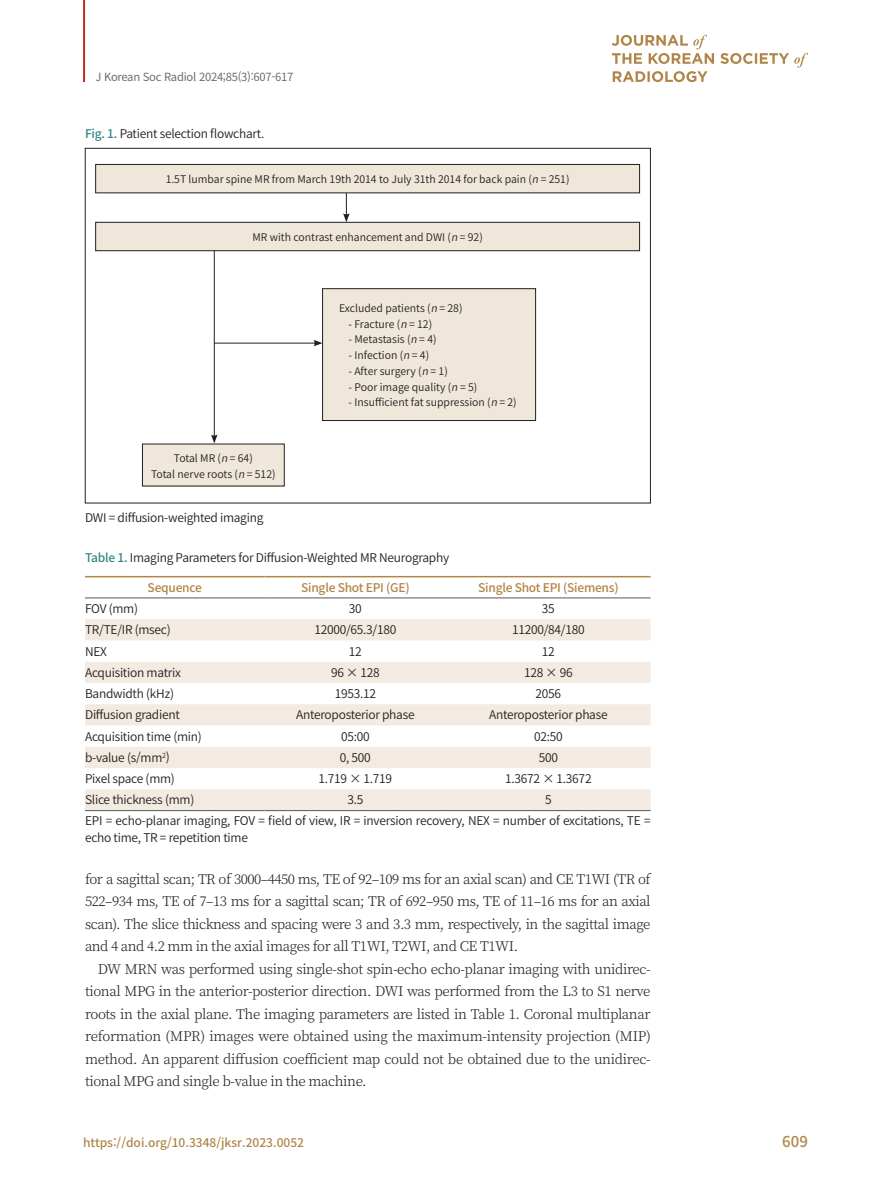
<style>
.page{position:relative;width:893px;height:1191px;background:#fff}
.page>*{position:absolute;margin:0;border:0;box-sizing:border-box;transform-origin:0 0}
.t1{font:500 15px "Noto Sans CJ Kkr";color:#b08548}
.영문본문{font:300 13.5px/22.5px "Noto Serif CJ Kkr";letter-spacing:-.03em;color:#231f20;text-align:justify}
.표본문{font:600 12px "Noto Sans CJ Kkr";letter-spacing:-.02em;color:#231f20}
.표설명{font:600 12px/16.5px "Noto Sans CJ Kkr";letter-spacing:-.015em;color:#231f20}
.그림제목{font:600 12px "Noto Sans CJ Kkr";letter-spacing:-.02em;color:#231f20}
.표제목{font:600 12px "Noto Sans CJ Kkr";letter-spacing:-.02em;color:#231f20}
.표본문-2{font:500 12px "Noto Sans CJ Kkr";letter-spacing:-.02em;color:#b08548}
.표본문-3{font:500 12px "Noto Sans CJ Kkr";color:#b08548}
.t2{font:11.25px "Noto Sans CJ Kkr";letter-spacing:-.025em;color:#6c6d70}
.그래프_글{font:600 10.5px "Noto Sans CJ Kkr";color:#231f20}
.s1{font-weight:500;color:#328886}
.s2{font-style:italic}
</style>
<div class="page">
<hr style="left:83px;top:0;width:2px;height:82px;background:#c8242b">
<svg style="left:612px;top:35px;width:196px;height:47px"></svg>
<hr style="left:346px;top:184px;width:1px;height:32px;background:#231f20">
<svg style="left:343px;top:213px;width:7px;height:9px"></svg>
<hr style="left:214px;top:249px;width:1px;height:188px;background:#231f20">
<svg style="left:211px;top:434px;width:7px;height:9px"></svg>
<hr style="left:214px;top:343px;width:102px;height:1px;background:#231f20">
<svg style="left:314px;top:340px;width:8px;height:6px"></svg>
<div style="left:96px;top:164px;width:544px;height:29px;background:#efe7d9"></div>
<div style="left:95px;top:164px;width:545px;height:29px;border:1px solid #231f20"></div>
<div style="left:96px;top:222px;width:544px;height:29px;background:#efe7d9"></div>
<div style="left:95px;top:222px;width:545px;height:29px;border:1px solid #231f20"></div>
<div style="left:142px;top:444px;width:142px;height:42px;background:#efe7d9"></div>
<div style="left:323px;top:289px;width:213px;height:131px;background:#efe7d9"></div>
<div style="left:322px;top:288px;width:214px;height:133px;border:1px solid #231f20"></div>
<svg style="left:85px;top:619px;width:566px;height:191px;fill:#f3ebe1"></svg>
<hr style="left:85px;top:576px;width:180px;height:1px;background:#b08548">
<hr style="left:265px;top:576px;width:181px;height:1px;background:#b08548">
<hr style="left:446px;top:576px;width:205px;height:1px;background:#b08548">
<hr style="left:85px;top:810px;width:180px;height:1px;background:#57585a">
<hr style="left:265px;top:810px;width:181px;height:1px;background:#57585a">
<hr style="left:446px;top:810px;width:205px;height:1px;background:#57585a">
<hr style="left:85px;top:597px;width:180px;height:1px;background:#57585a">
<hr style="left:265px;top:597px;width:181px;height:1px;background:#57585a">
<hr style="left:446px;top:597px;width:205px;height:1px;background:#57585a">
<p class="t2" style="left:96px;top:70px;width:199px">J Korean Soc Radiol 2024;85(3):607-617</p>
<p class="그림제목" style="left:85px;top:127px;width:181px"><span class="s1">Fig. 1.</span> Patient selection flowchart.</p>
<p class="그래프_글" style="left:166px;top:173px;width:405px">1.5T lumbar spine MR from March 19th 2014 to July 31th 2014 for back pain (<span class="s2">n</span>= 251)</p>
<p class="그래프_글" style="left:252px;top:231px;width:232px">MR with contrast enhancement and DWI (<span class="s2">n</span>= 92)</p>
<p class="그래프_글" style="left:174px;top:452px;width:81px">Total MR (<span class="s2">n</span>= 64)</p>
<p class="그래프_글" style="left:151px;top:468px;width:126px">Total nerve roots (<span class="s2">n</span>= 512)</p>
<p class="그림제목" style="left:85px;top:511px;width:180px">DWI = diffusion-weighted imaging</p>
<p class="그래프_글" style="left:339px;top:302px;width:125px">Excluded patients (<span class="s2">n</span>= 28)</p>
<p class="그래프_글" style="left:348px;top:318px;width:85px">- Fracture (<span class="s2">n</span>= 12)</p>
<p class="그래프_글" style="left:348px;top:334px;width:90px">- Metastasis (<span class="s2">n</span>= 4)</p>
<p class="그래프_글" style="left:348px;top:349px;width:82px">- Infection (<span class="s2">n</span>= 4)</p>
<p class="그래프_글" style="left:348px;top:365px;width:101px">- After surgery (<span class="s2">n</span>= 1)</p>
<p class="그래프_글" style="left:348px;top:381px;width:130px">- Poor image quality (<span class="s2">n</span>= 5)</p>
<p class="그래프_글" style="left:348px;top:397px;width:170px">- Insufficient fat suppression (<span class="s2">n</span>= 2)</p>
<p class="표제목" style="left:85px;top:551px;width:366px"><span class="s1">Table 1.</span> Imaging Parameters for Diffusion-Weighted MR Neurography</p>
<p class="표본문-2" style="left:148px;top:581px;width:56px">Sequence</p>
<p class="표본문-2" style="left:301px;top:581px;width:110px">Single Shot EPI (GE)</p>
<p class="표본문-2" style="left:478px;top:581px;width:142px">Single Shot EPI (Siemens)</p>
<p class="표본문" style="left:85px;top:602px;width:54px">FOV (mm)</p>
<p class="표본문" style="left:349px;top:602px;width:14px">30</p>
<p class="표본문" style="left:542px;top:602px;width:14px">35</p>
<p class="표본문" style="left:85px;top:623px;width:87px">TR/TE/IR (msec)</p>
<p class="표본문" style="left:314px;top:623px;width:83px">12000/65.3/180</p>
<p class="표본문" style="left:512px;top:623px;width:74px">11200/84/180</p>
<p class="표본문" style="left:85px;top:644px;width:23px">NEX</p>
<p class="표본문" style="left:349px;top:644px;width:14px">12</p>
<p class="표본문" style="left:542px;top:644px;width:14px">12</p>
<p class="표본문" style="left:85px;top:666px;width:97px">Acquisition matrix</p>
<p class="표본문" style="left:331px;top:666px;width:50px">96 × 128</p>
<p class="표본문" style="left:524px;top:666px;width:50px">128 × 96</p>
<p class="표본문" style="left:85px;top:687px;width:90px">Bandwidth (kHz)</p>
<p class="표본문" style="left:335px;top:687px;width:43px">1953.12</p>
<p class="표본문" style="left:536px;top:687px;width:27px">2056</p>
<p class="표본문" style="left:85px;top:708px;width:96px">Diffusion gradient</p>
<p class="표본문" style="left:296px;top:708px;width:120px">Anteroposterior phase</p>
<p class="표본문" style="left:489px;top:708px;width:120px">Anteroposterior phase</p>
<p class="표본문" style="left:85px;top:729px;width:118px">Acquisition time (min)</p>
<p class="표본문" style="left:341px;top:729px;width:30px">05:00</p>
<p class="표본문" style="left:534px;top:729px;width:30px">02:50</p>
<p class="표본문" style="left:85px;top:751px;width:86px">b-value (s/mm<sup>2</sup>)</p>
<p class="표본문" style="left:340px;top:751px;width:33px">0, 500</p>
<p class="표본문" style="left:539px;top:751px;width:21px">500</p>
<p class="표본문" style="left:85px;top:772px;width:91px">Pixel space (mm)</p>
<p class="표본문" style="left:319px;top:772px;width:75px">1.719 × 1.719</p>
<p class="표본문" style="left:505px;top:772px;width:88px">1.3672 × 1.3672</p>
<p class="표본문" style="left:85px;top:793px;width:111px">Slice thickness (mm)</p>
<p class="표본문" style="left:347px;top:793px;width:17px">3.5</p>
<p class="표본문" style="left:545px;top:793px;width:8px">5</p>
<p class="표설명" style="left:85px;top:813px;width:567px">EPI = echo-planar imaging, FOV = field of view, IR = inversion recovery, NEX = number of excitations, TE = echo time, TR = repetition time</p>
<p class="영문본문" style="left:85px;top:868px;width:567px">for a sagittal scan; TR of 3000–4450 ms, TE of 92–109 ms for an axial scan) and CE T1WI (TR of 522–934 ms, TE of 7–13 ms for a sagittal scan; TR of 692–950 ms, TE of 11–16 ms for an axial scan). The slice thickness and spacing were 3 and 3.3 mm, respectively, in the sagittal image and 4 and 4.2 mm in the axial images for all T1WI, T2WI, and CE T1WI.</p>
<p class="영문본문" style="left:85px;top:958px;width:567px;text-indent:13px">DW MRN was performed using single-shot spin-echo echo-planar imaging with unidirec&shy;tional MPG in the anterior-posterior direction. DWI was performed from the L3 to S1 nerve roots in the axial plane. The imaging parameters are listed in Table 1. Coronal multiplanar reformation (MPR) images were obtained using the maximum-intensity projection (MIP) method. An apparent diffusion coefficient map could not be obtained due to the unidirec&shy;tional MPG and single b-value in the machine.</p>
<p class="표본문-3" style="left:83px;top:1135px;width:222px">https://doi.org/10.3348/jksr.2023.0052</p>
<p class="t1" style="left:782px;top:1132px;width:27px">609</p>
</div>
